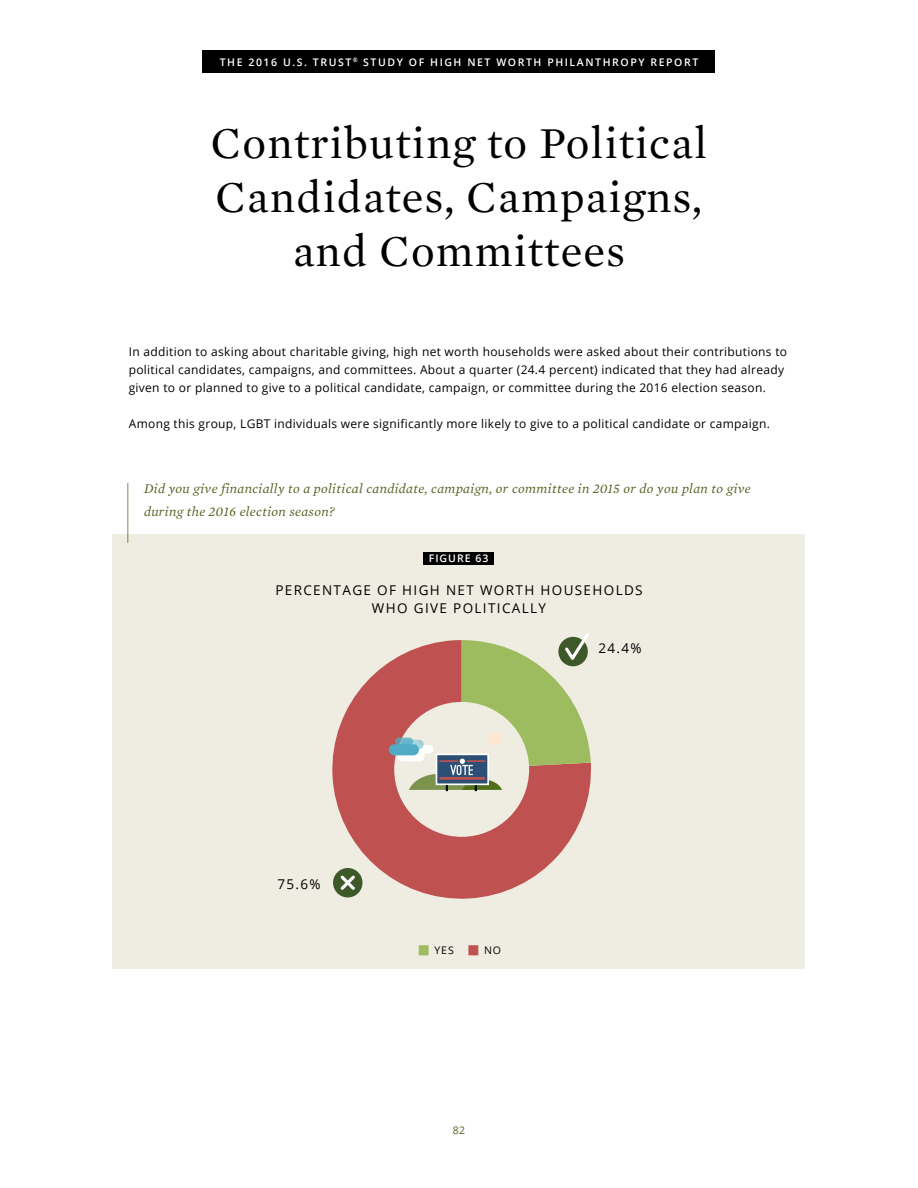
<style>
.page{position:relative;width:918px;height:1188px;background:#fff}
.page>*{position:absolute;margin:0;border:0;box-sizing:border-box;transform-origin:0 0}
.t1{font:45px/54px "Mercury Text G1 Roman";letter-spacing:.025em;color:#000;text-align:center}
.t2{font:italic 13.5px/22.5px "Mercury Text G1";letter-spacing:.025em;color:#556221}
.t3{font:13.5px/18px "Open Sans";letter-spacing:.1em;color:#000;text-align:center}
.t4{font:12px/18px "Open Sans";letter-spacing:.025em;color:#000}
.t5{font:600 10.5px "Open Sans";letter-spacing:.15em;color:#fff}
.t6{font:10.5px "Open Sans";color:#000}
.t7{font:10.5px "Open Sans";color:#556221}
.s1{font-family:"Minion Pro";font-size:34.5px;color:#9dbb5f}
.s2{font-family:"Minion Pro";font-size:34.5px;color:#bf5250}
</style>
<div class="page">
<div style="left:202px;top:51px;width:514px;height:22px;background:#000"></div>
<div style="left:112px;top:534px;width:694px;height:435px;background:#efece1"></div>
<hr style="left:128px;top:483px;width:1px;height:60px;background:#556221">
<div style="left:424px;top:552px;width:70px;height:12px;background:#000"></div>
<svg style="left:332px;top:651px;width:257px;height:248px;fill:#bf5250"></svg>
<div style="left:394px;top:702px;width:135px;height:135px;background:#efece1;border-radius:50%"></div>
<div style="left:333px;top:868px;width:29px;height:29px;background:#3e5929;border-radius:50%"></div>
<svg style="left:340px;top:875px;width:15px;height:15px"></svg>
<svg style="left:397px;top:751px;width:28px;height:10px"></svg>
<svg style="left:395px;top:738px;width:18px;height:7px"></svg>
<div style="left:402px;top:740px;width:22px;height:9px;background:#65b6cc;border-radius:5px"></div>
<div style="left:389px;top:744px;width:30px;height:11px;background:#50acc5;border-radius:6px"></div>
<svg style="left:409px;top:633px;width:182px;height:158px"></svg>
<p class="t5" style="left:220px;top:55px;width:480px">THE 2016 U.S. TRUST<sup>®</sup> STUDY OF HIGH NET WORTH PHILANTHROPY REPORT</p>
<h1 class="t1" style="left:211px;top:116px;width:498px">Contributing to Political<br>Candidates, Campaigns, and Committees</h1>
<p class="t4" style="left:129px;top:342px;width:660px">In addition to asking about charitable giving, high net worth households were asked about their contributions to political candidates, campaigns, and committees. About a quarter (24.4 percent) indicated that they had already given to or planned to give to a political candidate, campaign, or committee during the 2016 election season.</p>
<p class="t4" style="left:129px;top:414px;width:643px">Among this group, LGBT individuals were significantly more likely to give to a political candidate or campaign.</p>
<p class="t2" style="left:144px;top:478px;width:608px">Did you give financially to a political candidate, campaign, or committee in 2015 or do you plan to give during the 2016 election season?</p>
<p class="t5" style="left:429px;top:551px;width:61px">FIGURE 63</p>
<p class="t3" style="left:275px;top:581px;width:369px">PERCENTAGE OF HIGH NET WORTH HOUSEHOLDS<br>WHO GIVE POLITICALLY</p>
<p class="t3" style="left:277px;top:875px;width:45px">75.6%</p>
<p class="t3" style="left:598px;top:638px;width:45px">24.4%</p>
<p class="t6" style="left:417px;top:943px;width:39px"><span class="s1">■</span> YES</p>
<p class="t6" style="left:467px;top:943px;width:36px"><span class="s2">■</span> NO</p>
<p class="t7" style="left:453px;top:1123px;width:14px">82</p>
</div>
